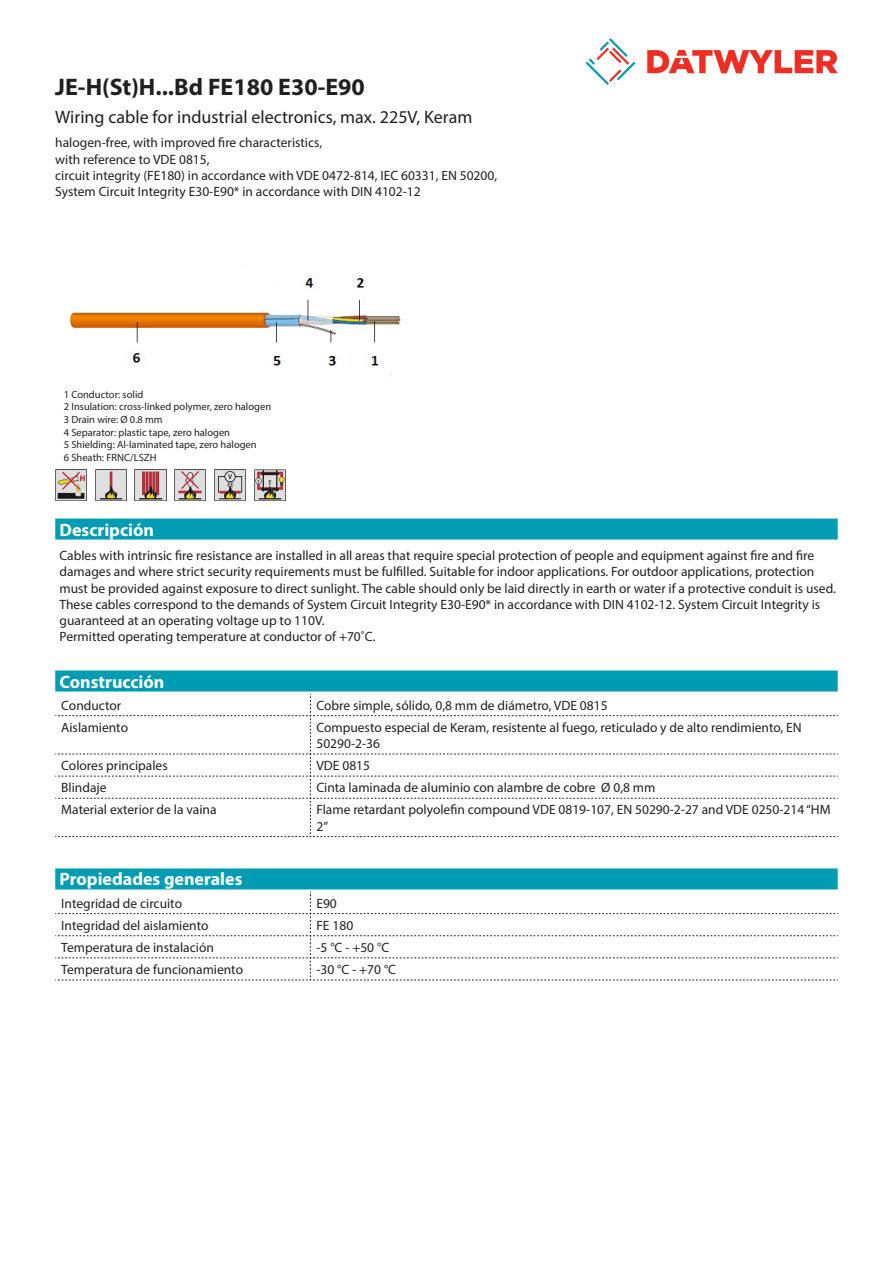
<style>
.page{position:relative;width:893px;height:1263px;background:#fff}
.page>*{position:absolute;margin:0;border:0;box-sizing:border-box;transform-origin:0 0}
.Product_Head{font:700 24px "Myriad Pro";color:#231f20}
.SubHead{font:18px "Myriad Pro";color:#231f20}
.Standard_Head_Proper{font:700 18px "Myriad Pro";color:#fff}
.Standard_text{font:13.5px/16.2px "Myriad Pro";color:#231f20}
.myriad_light_propert{font:13.5px/16.2px "Myriad Pro";color:#231f20}
.imagetext{font:10.5px/12.6px "Myriad Pro";color:#231f20}
</style>
<div class="page">
<svg style="left:586px;top:38px;width:49px;height:47px"></svg>
<svg style="left:647px;top:50px;width:191px;height:23px"></svg>
<div style="left:55px;top:670px;width:783px;height:21px;background:#009cb3"></div>
<svg style="left:55px;top:693px;width:783px;height:144px"></svg>
<img style="left:68px;top:276px;width:333px;height:98px">
<div style="left:55px;top:518px;width:783px;height:21px;background:#009cb3"></div>
<img style="left:254px;top:470px;width:31px;height:31px">
<img style="left:214px;top:470px;width:31px;height:31px">
<img style="left:174px;top:470px;width:32px;height:31px">
<img style="left:135px;top:470px;width:31px;height:31px">
<img style="left:95px;top:470px;width:31px;height:31px">
<img style="left:55px;top:470px;width:32px;height:31px">
<div style="left:55px;top:868px;width:783px;height:21px;background:#009cb3"></div>
<svg style="left:55px;top:891px;width:783px;height:90px"></svg>
<p class="Product_Head" style="left:55px;top:71px;width:311px">JE-H(St)H...Bd FE180 E30-E90</p>
<p class="SubHead" style="left:55px;top:105px;width:419px">Wiring cable for industrial electronics, max. 225V, Keram</p>
<p class="Standard_text" style="left:55px;top:134px;width:443px">halogen-free, with improved fire characteristics,<br>with reference to VDE 0815,<br>circuit integrity (FE180) in accordance with VDE 0472-814, IEC 60331, EN 50200, System Circuit Integrity E30-E90* in accordance with DIN 4102-12</p>
<p class="imagetext" style="left:64px;top:388px;width:209px">1 Conductor: solid<br>2 Insulation: cross-linked polymer, zero halogen<br>3 Drain wire: Ø 0.8 mm<br>4 Separator: plastic tape, zero halogen<br>5 Shielding: Al-laminated tape, zero halogen<br>6 Sheath: FRNC/LSZH</p>
<p class="Standard_Head_Proper" style="left:60px;top:518px;width:96px">Descripción</p>
<p class="Standard_text" style="left:60px;top:547px;width:778px">Cables with intrinsic fire resistance are installed in all areas that require special protection of people and equipment against fire and fire damages and where strict security requirements must be fulfilled. Suitable for indoor applications. For outdoor applications, protection must be provided against exposure to direct sunlight. The cable should only be laid directly in earth or water if a protective conduit is used.<br>These cables correspond to the demands of System Circuit Integrity E30-E90* in accordance with DIN 4102-12. System Circuit Integrity is guaranteed at an operating voltage up to 110V.<br>Permitted operating temperature at conductor of +70˚C.</p>
<p class="Standard_Head_Proper" style="left:60px;top:670px;width:106px">Construcción</p>
<p class="myriad_light_propert" style="left:61px;top:697px;width:62px">Conductor</p>
<p class="myriad_light_propert" style="left:316px;top:697px;width:293px">Cobre simple, sólido, 0,8 mm de diámetro, VDE 0815</p>
<p class="myriad_light_propert" style="left:61px;top:719px;width:68px">Aislamiento</p>
<p class="myriad_light_propert" style="left:316px;top:719px;width:487px">Compuesto especial de Keram, resistente al fuego, reticulado y de alto rendimiento, EN<br>50290-2-36</p>
<p class="myriad_light_propert" style="left:61px;top:757px;width:108px">Colores principales</p>
<p class="myriad_light_propert" style="left:316px;top:757px;width:55px">VDE 0815</p>
<p class="myriad_light_propert" style="left:61px;top:779px;width:47px">Blindaje</p>
<p class="myriad_light_propert" style="left:316px;top:779px;width:341px">Cinta laminada de aluminio con alambre de cobre Ø 0,8 mm</p>
<p class="myriad_light_propert" style="left:61px;top:801px;width:157px">Material exterior de la vaina</p>
<p class="myriad_light_propert" style="left:316px;top:801px;width:516px">Flame retardant polyolefin compound VDE 0819-107, EN 50290-2-27 and VDE 0250-214 “HM<br>2”</p>
<p class="Standard_Head_Proper" style="left:60px;top:868px;width:184px">Propiedades generales</p>
<p class="myriad_light_propert" style="left:61px;top:895px;width:122px">Integridad de circuito</p>
<p class="myriad_light_propert" style="left:316px;top:895px;width:22px">E90</p>
<p class="myriad_light_propert" style="left:61px;top:917px;width:149px">Integridad del aislamiento</p>
<p class="myriad_light_propert" style="left:316px;top:917px;width:38px">FE 180</p>
<p class="myriad_light_propert" style="left:61px;top:939px;width:154px">Temperatura de instalación</p>
<p class="myriad_light_propert" style="left:316px;top:939px;width:74px">-5 °C - +50 °C</p>
<p class="myriad_light_propert" style="left:61px;top:961px;width:183px">Temperatura de funcionamiento</p>
<p class="myriad_light_propert" style="left:316px;top:961px;width:81px">-30 °C - +70 °C</p>
</div>
